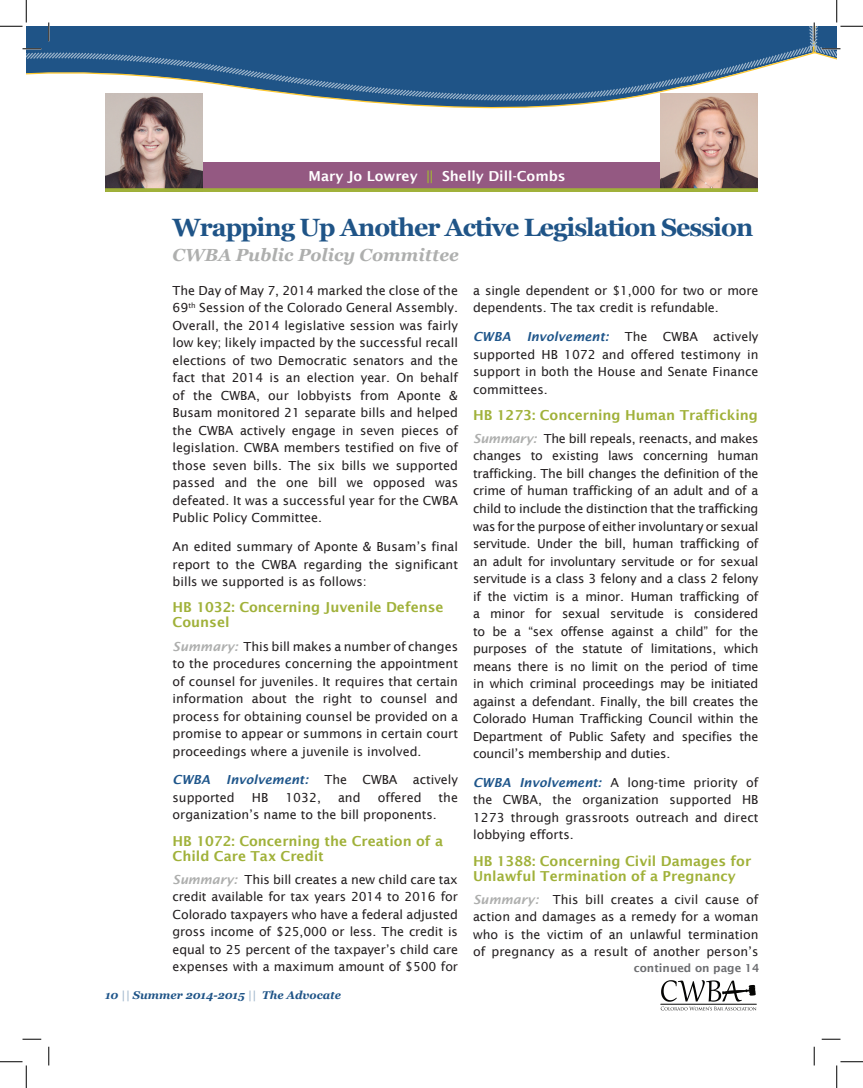
<style>
.page{position:relative;width:863px;height:1088px;background:#fff}
.page>*{position:absolute;margin:0;border:0;box-sizing:border-box;transform-origin:0 0}
.t1{font:700 25px "Georgia";letter-spacing:-.04em;color:#1f5487}
.t2{font:italic 700 17.5px "Georgia";color:#aeafae}
.t3{font:600 13.75px/15px "Lucida Sans";color:#a0b139}
.t4{font:600 13.75px "Lucida Sans";color:#fff}
.t5{font:12.5px/17.5px "Lucida Sans";color:#231f20;text-align:justify}
.t6{font:italic 600 12.5px "Lucida Sans";color:#1f568b}
.t7{font:italic 700 11.25px "Georgia";color:#1f5487}
.t8{font:600 11.25px "Lucida Sans";color:#6c6d70}
.s1{color:#a0b139}
.s2{font-weight:600;font-style:italic;color:#aeafae}
.s3{color:#1f568b}
.s4{color:#a2b8cd}
.s5{font-weight:600;font-style:italic;color:#1f568b}
</style>
<div class="page">
<svg style="left:660px;top:980px;width:96px;height:30px"></svg>
<svg style="left:202px;top:102px;width:402px;height:32px"></svg>
<svg style="left:26px;top:26px;width:783px;height:76px;background:#48739a"></svg>
<div style="left:105px;top:162px;width:653px;height:27px;background:#945982"></div>
<img style="left:660px;top:94px;width:98px;height:94px">
<img style="left:105px;top:94px;width:97px;height:94px">
<svg style="left:105px;top:188px;width:653px;height:4px;background:#9eab3c"></svg>
<svg style="left:22px;top:48px;width:19px;height:2px"></svg>
<svg style="left:22px;top:1038px;width:19px;height:2px"></svg>
<svg style="left:821px;top:1038px;width:19px;height:2px"></svg>
<svg style="left:48px;top:22px;width:2px;height:19px"></svg>
<svg style="left:48px;top:1046px;width:2px;height:19px"></svg>
<svg style="left:813px;top:1046px;width:2px;height:19px"></svg>
<svg style="left:0;top:0;width:27px;height:27px"></svg>
<svg style="left:0;top:1061px;width:27px;height:27px"></svg>
<svg style="left:809px;top:0;width:53px;height:60px"></svg>
<svg style="left:836px;top:1061px;width:26px;height:27px"></svg>
<p class="t4" style="left:308px;top:168px;width:259px">Mary Jo Lowrey <span class="s1">||</span> Shelly Dill-Combs</p>
<h1 class="t1" style="left:172px;top:211px;width:582px">Wrapping Up Another Active Legislation Session</h1>
<h2 class="t2" style="left:172px;top:244px;width:288px">CWBA Public Policy Committee</h2>
<p class="t5" style="left:172px;top:281px;width:287px">The Day of May 7, 2014 marked the close of the 69<sup>th</sup> Session of the Colorado General Assembly.<br>Overall, the 2014 legislative session was fairly low key; likely impacted by the successful recall elections of two Democratic senators and the fact that 2014 is an election year. On behalf of the CWBA, our lobbyists from Aponte &amp; Busam monitored 21 separate bills and helped the CWBA actively engage in seven pieces of legislation. CWBA members testified on five of those seven bills. The six bills we supported passed and the one bill we opposed was defeated. It was a successful year for the CWBA Public Policy Committee.</p>
<p class="t5" style="left:172px;top:538px;width:287px">An edited summary of Aponte &amp; Busam’s final report to the CWBA regarding the significant bills we supported is as follows:</p>
<p class="t3" style="left:172px;top:600px;width:272px">HB 1032: Concerning Juvenile Defense<br>Counsel</p>
<p class="t5" style="left:172px;top:637px;width:287px"><span class="s2">Summary:</span> This bill makes a number of changes to the procedures concerning the appointment of counsel for juveniles. It requires that certain information about the right to counsel and process for obtaining counsel be provided on a promise to appear or summons in certain court proceedings where a juvenile is involved.</p>
<p class="t6" style="left:172px;top:772px;width:39px">CWBA</p>
<p class="t6" style="left:226px;top:772px;width:84px">Involvement:</p>
<p class="t5" style="left:324px;top:771px;width:135px">The CWBA actively</p>
<p class="t5" style="left:172px;top:788px;width:64px">supported</p>
<p class="t5" style="left:252px;top:788px;width:18px">HB</p>
<p class="t5" style="left:285px;top:788px;width:37px">1032,</p>
<p class="t5" style="left:338px;top:788px;width:24px">and</p>
<p class="t5" style="left:378px;top:788px;width:45px">offered</p>
<p class="t5" style="left:438px;top:788px;width:21px">the</p>
<p class="t5" style="left:172px;top:806px;width:266px">organization’s name to the bill proponents.</p>
<p class="t3" style="left:172px;top:833px;width:272px">HB 1072: Concerning the Creation of a<br>Child Care Tax Credit</p>
<p class="t5" style="left:172px;top:870px;width:287px"><span class="s2">Summary:</span> This bill creates a new child care tax credit available for tax years 2014 to 2016 for Colorado taxpayers who have a federal adjusted gross income of $25,000 or less. The credit is equal to 25 percent of the taxpayer’s child care expenses with a maximum amount of $500 for</p>
<p class="t7" style="left:105px;top:987px;width:237px"><span class="s3">10</span> <span class="s4">||</span> Summer 2014-2015 <span class="s4">||</span> The Advocate</p>
<p class="t5" style="left:473px;top:281px;width:287px">a single dependent or $1,000 for two or more dependents. The tax credit is refundable.</p>
<p class="t6" style="left:473px;top:329px;width:39px">CWBA</p>
<p class="t6" style="left:526px;top:329px;width:84px">Involvement:</p>
<p class="t5" style="left:473px;top:328px;width:287px;text-indent:152px">The CWBA actively supported HB 1072 and offered testimony in support in both the House and Senate Finance committees.</p>
<p class="t3" style="left:473px;top:407px;width:286px">HB 1273: Concerning Human Trafficking</p>
<p class="t5" style="left:473px;top:430px;width:287px"><span class="s2">Summary:</span> The bill repeals, reenacts, and makes changes to existing laws concerning human trafficking. The bill changes the definition of the crime of human trafficking of an adult and of a child to include the distinction that the trafficking was for the purpose of either involuntary or sexual servitude. Under the bill, human trafficking of an adult for involuntary servitude or for sexual servitude is a class 3 felony and a class 2 felony if the victim is a minor. Human trafficking of a minor for sexual servitude is considered to be a “sex offense against a child” for the purposes of the statute of limitations, which means there is no limit on the period of time in which criminal proceedings may be initiated against a defendant. Finally, the bill creates the Colorado Human Trafficking Council within the Department of Public Safety and specifies the council’s membership and duties.</p>
<p class="t5" style="left:473px;top:773px;width:287px"><span class="s5">CWBA Involvement:</span> A long-time priority of the CWBA, the organization supported HB 1273 through grassroots outreach and direct lobbying efforts.</p>
<p class="t3" style="left:473px;top:853px;width:280px">HB 1388: Concerning Civil Damages for<br>U nlawful Termination of a Pregnancy</p>
<p class="t5" style="left:473px;top:890px;width:287px"><span class="s2">Summary:</span> This bill creates a civil cause of action and damages as a remedy for a woman who is the victim of an unlawful termination of pregnancy as a result of another person’s</p>
<p class="t8" style="left:633px;top:961px;width:127px">continued on page 14</p>
</div>
